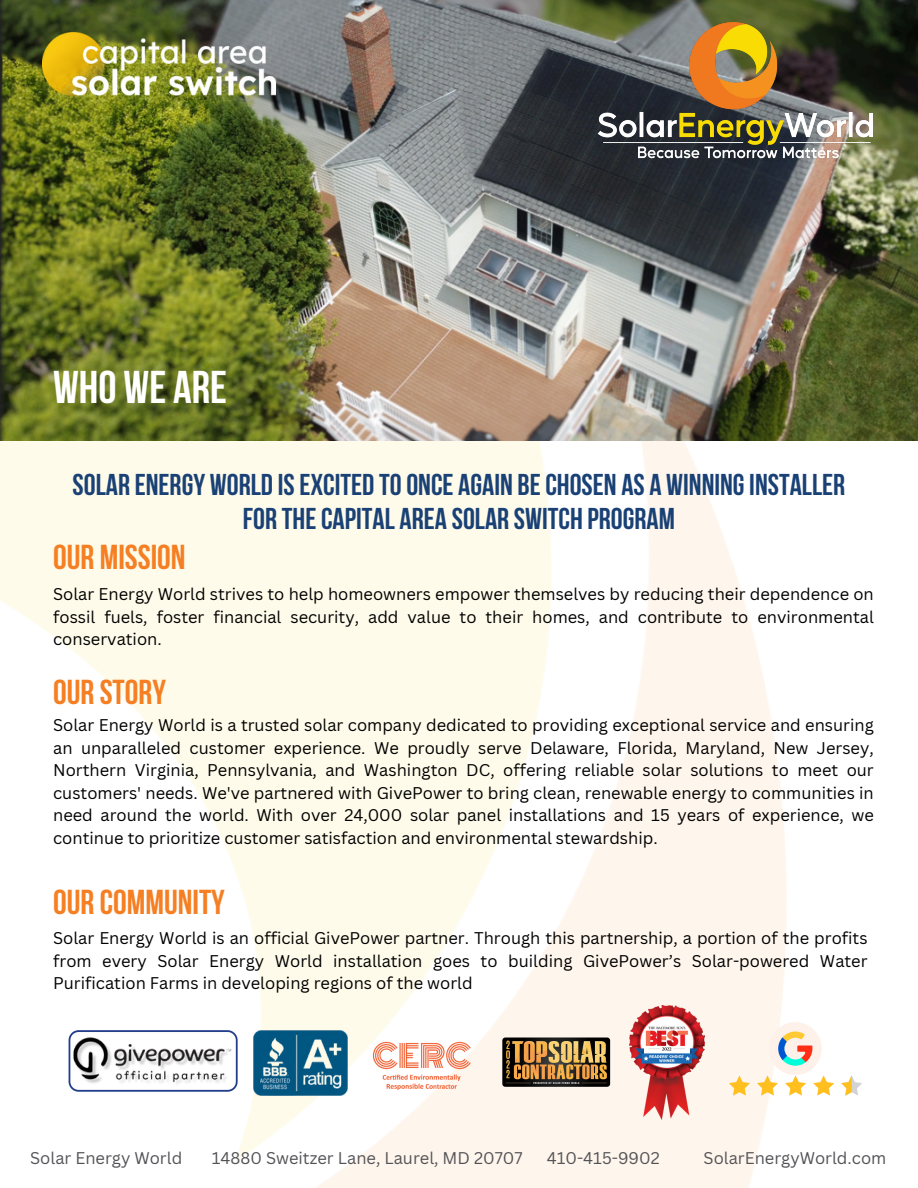
<style>
.page{position:relative;width:918px;height:1188px;background:#fff}
.page>*{position:absolute;margin:0;border:0;box-sizing:border-box;transform-origin:0 0}
.t1{font:700 45.75px "Bebas Neue";color:#fff}
.t2{font:700 34.5px "Bebas Neue";color:#f57f22}
.t3{font:700 30px/33.8px "Bebas Neue";color:#1a4175;text-align:center}
.t4{font:16.5px/22.5px "Canva Sans";color:#000;text-align:justify}
.t5{font:16.5px "Canva Sans";color:#535357}
</style>
<div class="page">
<img style="left:0;top:441px;width:787px;height:747px">
<img style="left:0;top:0;width:918px;height:441px">
<div style="left:769px;top:1022px;width:53px;height:53px;background:#fdf1e9;border-radius:50%"></div>
<svg style="left:778px;top:1032px;width:34px;height:34px"></svg>
<svg style="left:729px;top:1075px;width:21px;height:21px"></svg>
<svg style="left:757px;top:1075px;width:21px;height:21px"></svg>
<svg style="left:785px;top:1075px;width:21px;height:21px"></svg>
<svg style="left:813px;top:1075px;width:21px;height:21px"></svg>
<svg style="left:841px;top:1075px;width:21px;height:21px"></svg>
<img style="left:56px;top:1030px;width:291px;height:66px">
<img style="left:362px;top:1012px;width:122px;height:93px">
<img style="left:496px;top:1003px;width:119px;height:119px">
<img style="left:630px;top:1005px;width:74px;height:115px">
<svg style="left:69px;top:1030px;width:169px;height:62px"></svg>
<img style="left:597px;top:22px;width:277px;height:140px">
<img style="left:42px;top:32px;width:233px;height:63px">
<p class="t1" style="left:53px;top:369px;width:175px">WHO WE ARE</p>
<p class="t3" style="left:73px;top:471px;width:774px">SOLAR ENERGY WORLD ISEXCITED TOONCE AGAIN BECHOSEN AS A WINNINGINSTALLER<br>FOR THECAPITAL AREA SOLAR SWITCH PROGRAM</p>
<h2 class="t2" style="left:53px;top:543px;width:134px">OUR MISSION</h2>
<p class="t4" style="left:53px;top:583px;width:822px">Solar Energy World strives to help homeowners empower themselves by reducing their dependence on fossil fuels, foster financial security, add value to their homes, and contribute to environmental conservation.</p>
<h2 class="t2" style="left:53px;top:678px;width:114px">OUR STORY</h2>
<p class="t4" style="left:53px;top:714px;width:822px">Solar Energy World is a trusted solar company dedicated to providing exceptional service and ensuring an unparalleled customer experience. We proudly serve Delaware, Florida, Maryland, New Jersey, Northern Virginia, Pennsylvania, and Washington DC, offering reliable solar solutions to meet our customers' needs. We've partnered with GivePower to bring clean, renewable energy to communities in need around the world. With over 24,000 solar panel installations and 15 years of experience, we continue to prioritize customer satisfaction and environmental stewardship.</p>
<h2 class="t2" style="left:53px;top:888px;width:173px">OUR COMMUNITY</h2>
<p class="t4" style="left:53px;top:927px;width:816px">Solar Energy World is an official GivePower partner. Through this partnership, a portion of the profits from every Solar Energy World installation goes to building GivePower’s Solar-powered Water Purification Farms in developing regions of the world</p>
<p class="t5" style="left:30px;top:1147px;width:154px">Solar Energy World</p>
<p class="t5" style="left:212px;top:1147px;width:312px">14880 Sweitzer Lane, Laurel, MD 20707</p>
<p class="t5" style="left:547px;top:1147px;width:115px">410-415-9902</p>
<p class="t5" style="left:704px;top:1147px;width:184px">SolarEnergyWorld.com</p>
</div>
